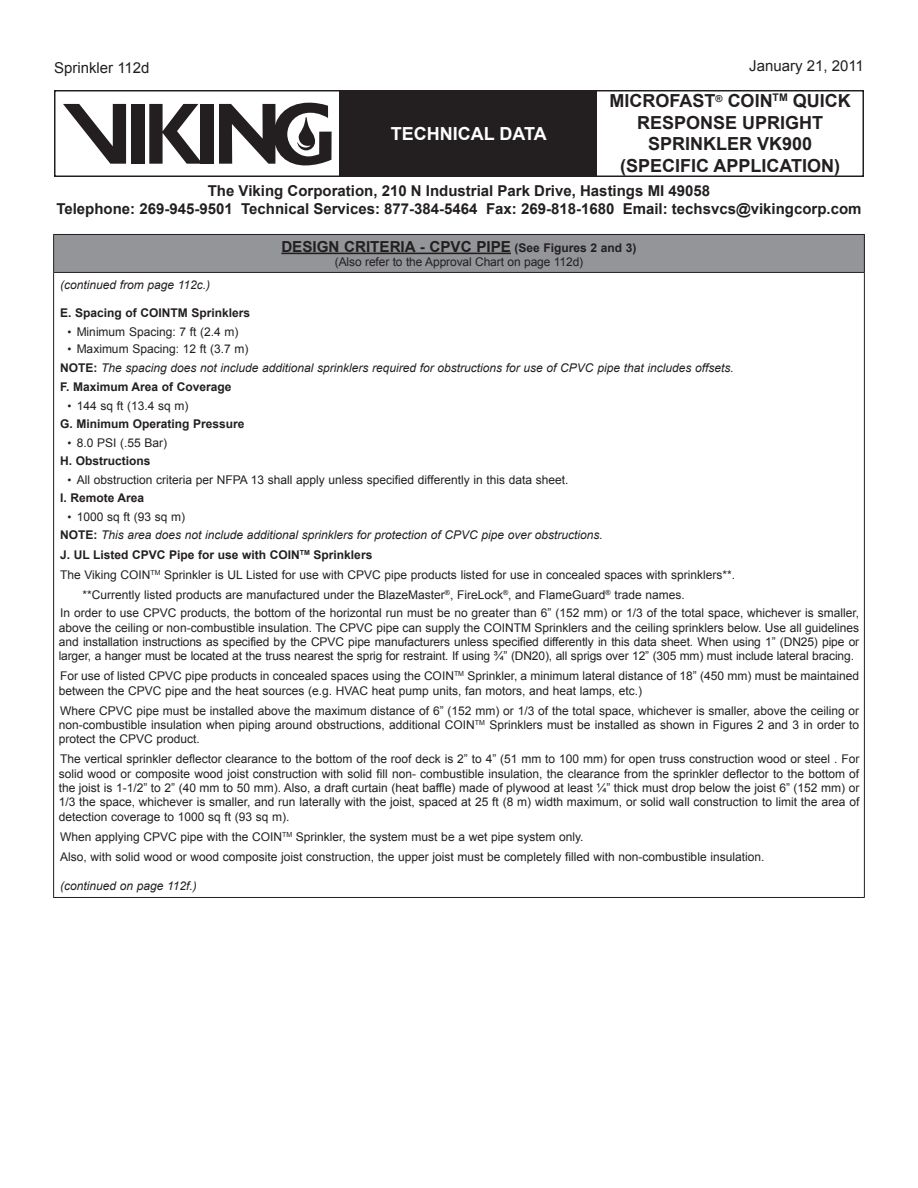
<style>
.page{position:relative;width:918px;height:1188px;background:#fff}
.page>*{position:absolute;margin:0;border:0;box-sizing:border-box;transform-origin:0 0}
.t1{font:700 18px/21.6px "Arial";color:#231f20;text-align:center}
.t2{font:700 18px "Arial";color:#fff}
.Table_Text_Bold{font:700 15.15px "Arial";color:#231f20}
.t3{font:700 15px/18px "Arial";color:#231f20;text-align:center}
.Left_Page_Number{font:15px "Arial";color:#231f20}
.Body_Text_2{font:12px/14.4px "Arial";color:#231f20;text-align:justify}
.Body_Text_2-2{font:italic 12px "Arial";color:#231f20}
.Bullet{font:12px "Arial";color:#231f20}
.Body_Text_2-3{font:700 12px "Arial";color:#231f20}
.Asterisk_2{font:12px "Arial";color:#231f20}
.Table_Text_Bold-2{font:12px/14.4px "Arial";letter-spacing:-.01em;color:#231f20}
.s1{font-weight:700}
.s2{font-size:11.4px}
.s3{font-weight:700;font-style:normal}
</style>
<div class="page">
<div style="left:54px;top:90px;width:810px;height:87px;border:2px solid #231f20"></div>
<div style="left:340px;top:91px;width:257px;height:85px;background:#231f20"></div>
<div style="left:201px;top:104px;width:13px;height:60px;background:#231f20"></div>
<div style="left:131px;top:104px;width:13px;height:60px;background:#231f20"></div>
<svg style="left:149px;top:104px;width:52px;height:60px"></svg>
<svg style="left:63px;top:104px;width:63px;height:60px"></svg>
<svg style="left:219px;top:103px;width:113px;height:63px"></svg>
<div style="left:54px;top:234px;width:810px;height:38px;background:#939598"></div>
<hr style="left:53px;top:234px;width:812px;height:1px;background:#231f20">
<hr style="left:864px;top:235px;width:1px;height:37px;background:#231f20">
<hr style="left:53px;top:272px;width:812px;height:1px;background:#231f20">
<hr style="left:864px;top:273px;width:1px;height:624px;background:#231f20">
<hr style="left:53px;top:897px;width:812px;height:1px;background:#231f20">
<hr style="left:53px;top:273px;width:1px;height:624px;background:#231f20">
<hr style="left:53px;top:235px;width:1px;height:37px;background:#231f20">
<hr style="left:281px;top:253px;width:124px;height:1px;background:#231f20">
<hr style="left:405px;top:253px;width:106px;height:1px;background:#231f20">
<p class="Left_Page_Number" style="left:54px;top:58px;width:97px">Sprinkler 112d</p>
<h1 class="t2" style="left:391px;top:121px;width:13px">TECHNICAL</h1>
<h1 class="t2" style="left:499px;top:121px;width:26px">DATA</h1>
<p class="Left_Page_Number" style="left:749px;top:56px;width:116px">January 21, 2011</p>
<h1 class="t1" style="left:610px;top:91px;width:243px">microfast<sup>®</sup> coin<sup>tm</sup> quick response uprighT sprinkler vk900 (specific application)</h1>
<p class="t3" style="left:56px;top:182px;width:807px">The Viking Corporation, 210 N Industrial Park Drive, Hastings MI 49058<br>Telephone: 269-945-9501 Technical Services: 877-384-5464 Fax: 269-818-1680 Email: techsvcs@vikingcorp.com</p>
<p class="Table_Text_Bold" style="left:281px;top:236px;width:21px">DESIGN</p>
<p class="Table_Text_Bold" style="left:344px;top:236px;width:10px">CRITERI</p>
<p class="Table_Text_Bold" style="left:405px;top:236px;width:36px">A - CPVC</p>
<p class="Table_Text_Bold" style="left:476px;top:236px;width:10px">PIPE</p>
<p class="Table_Text_Bold-2" style="left:335px;top:240px;width:303px;text-indent:180px"><span class="s1">(See Figures 2 and 3) </span>(Also refer to the Approval Chart on page 112d)</p>
<p class="Body_Text_2-2" style="left:60px;top:277px;width:152px">(continued from page 112c.)</p>
<p class="Body_Text_2-3" style="left:60px;top:305px;width:89px">E. Spacing of COINTM</p>
<p class="Body_Text_2-3" style="left:191px;top:305px;width:60px">Sprinklers</p>
<p class="Bullet" style="left:68px;top:324px;width:172px"><span class="s2">•</span> Minimum Spacing: 7 ft (2.4 m)</p>
<p class="Bullet" style="left:68px;top:341px;width:182px"><span class="s2">•</span> Maximum Spacing: 12 ft (3.7 m)</p>
<p class="Body_Text_2-3" style="left:60px;top:359px;width:9px">NOTE</p>
<p class="Body_Text_2-2" style="left:93px;top:360px;width:642px"><span class="s3">:</span> The spacing does not include additional sprinklers required for obstructions for use of CPVC pipe that includes offsets.</p>
<p class="Body_Text_2-3" style="left:60px;top:379px;width:173px">F. Maximum Area of Coverage</p>
<p class="Bullet" style="left:68px;top:398px;width:122px"><span class="s2">•</span> 144 sq ft (13.4 sq m)</p>
<p class="Body_Text_2-3" style="left:60px;top:416px;width:186px">G. Minimum Operating Pressure</p>
<p class="Bullet" style="left:68px;top:435px;width:101px"><span class="s2">•</span> 8.0 PSI (.55 Bar)</p>
<p class="Body_Text_2-3" style="left:60px;top:453px;width:92px">H. Obstructions</p>
<p class="Bullet" style="left:68px;top:472px;width:502px"><span class="s2">•</span> All obstruction criteria per NFPA 13 shall apply unless specified differently in this data sheet.</p>
<p class="Body_Text_2-3" style="left:60px;top:490px;width:86px">I. Remote Area</p>
<p class="Bullet" style="left:68px;top:509px;width:119px"><span class="s2">•</span> 1000 sq ft (93 sq m)</p>
<p class="Body_Text_2-3" style="left:60px;top:527px;width:9px">NOTE</p>
<p class="Body_Text_2-2" style="left:93px;top:527px;width:511px"><span class="s3">:</span> This area does not include additional sprinklers for protection of CPVC pipe over obstructions.</p>
<p class="Body_Text_2-3" style="left:60px;top:547px;width:82px">J. UL Listed CPVC</p>
<p class="Body_Text_2-3" style="left:169px;top:547px;width:109px">Pipe for use with COIN</p>
<p class="Body_Text_2-3" style="left:300px;top:547px;width:74px"><sup>TM</sup> Sprinklers</p>
<p class="Body_Text_2" style="left:60px;top:568px;width:677px">The Viking COIN<sup>TM</sup> Sprinkler is UL Listed for use with CPVC pipe products listed for use in concealed spaces with sprinklers**.</p>
<p class="Asterisk_2" style="left:82px;top:586px;width:604px">**Currently listed products are manufactured under the BlazeMaster<sup>®</sup>, FireLock<sup>®</sup>, and FlameGuard<sup>®</sup> trade names.</p>
<p class="Body_Text_2" style="left:59px;top:606px;width:802px">In order to use CPVC products, the bottom of the horizontal run must be no greater than 6” (152 mm) or 1/3 of the total space, whichever is smaller, above the ceiling or non-combustible insulation. The CPVC pipe can supply the COINTM Sprinklers and the ceiling sprinklers below. Use all guidelines and installation instructions as specified by the CPVC pipe manufacturers unless specified differently in this data sheet. When using 1” (DN25) pipe or larger, a hanger must be located at the truss nearest the sprig for restraint. If using ¾” (DN20), all sprigs over 12” (305 mm) must include lateral bracing.</p>
<p class="Body_Text_2" style="left:59px;top:669px;width:802px">For use of listed CPVC pipe products in concealed spaces using the COIN<sup>TM</sup> Sprinkler, a minimum lateral distance of 18” (450 mm) must be maintained between the CPVC pipe and the heat sources (e.g. HVAC heat pump units, fan motors, and heat lamps, etc.)</p>
<p class="Body_Text_2" style="left:59px;top:703px;width:802px">Where CPVC pipe must be installed above the maximum distance of 6” (152 mm) or 1/3 of the total space, whichever is smaller, above the ceiling or non-combustible insulation when piping around obstructions, additional COIN<sup>TM</sup> Sprinklers must be installed as shown in Figures 2 and 3 in order to protect the CPVC product.</p>
<p class="Body_Text_2" style="left:59px;top:752px;width:802px">The vertical sprinkler deflector clearance to the bottom of the roof deck is 2” to 4” (51 mm to 100 mm) for open truss construction wood or steel . For solid wood or composite wood joist construction with solid fill non- combustible insulation, the clearance from the sprinkler deflector to the bottom of the joist is 1-1/2” to 2” (40 mm to 50 mm). Also, a draft curtain (heat baffle) made of plywood at least ¼” thick must drop below the joist 6” (152 mm) or 1/3 the space, whichever is smaller, and run laterally with the joist, spaced at 25 ft (8 m) width maximum, or solid wall construction to limit the area of detection coverage to 1000 sq ft (93 sq m).</p>
<p class="Body_Text_2" style="left:60px;top:829px;width:525px">When applying CPVC pipe with the COIN<sup>TM</sup> Sprinkler, the system must be a wet pipe system only.</p>
<p class="Body_Text_2" style="left:60px;top:849px;width:706px">Also, with solid wood or wood composite joist construction, the upper joist must be completely filled with non-combustible insulation.</p>
<p class="Body_Text_2-2" style="left:60px;top:878px;width:138px">(continued on page 112f.)</p>
</div>
